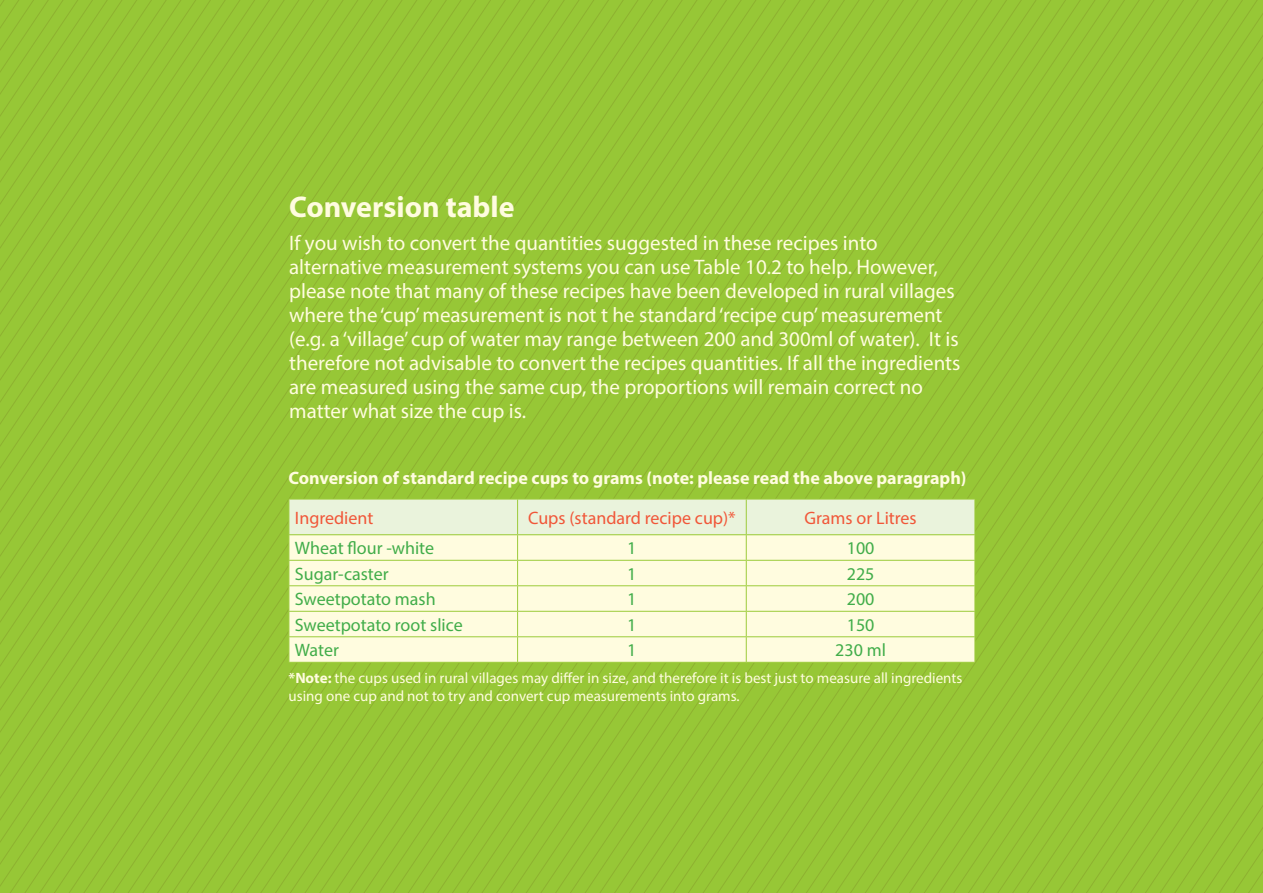
<style>
.page{position:relative;width:1263px;height:893px;background:#9ccb3b}
.page>*{position:absolute;margin:0;border:0;box-sizing:border-box;transform-origin:0 0}
.t1{font:700 30px "Myriad Pro";color:#fffcdf}
.t2{font:21px/24px "Myriad Pro";color:#fffcdf}
.t3{font:18px "Myriad Pro";color:#41ad49}
.t4{font:700 18px "Myriad Pro";color:#fffcdf}
.t5{font:18px "Myriad Pro";color:#f15638}
.t6{font:15px/18px "Myriad Pro";color:#fffcdf}
.s1{font-weight:700}
</style>
<div class="page">
<svg style="left:289px;top:499px;width:686px;height:163px"></svg>
<h1 class="t1" style="left:289px;top:187px;width:227px">Conversion table</h1>
<p class="t2" style="left:289px;top:230px;width:673px">If you wish to convert the quantities suggested in these recipes into alternative measurement systems you can use Table 10.2 to help. However, please note that many of these recipes have been developed in rural villages where the ‘cup’ measurement is not t he standard ‘recipe cup’ measurement (e.g. a ‘village’ cup of water may range between 200 and 300ml of water). It is therefore not advisable to convert the recipes quantities. If all the ingredients are measured using the same cup, the proportions will remain correct no matter what size the cup is.</p>
<p class="t4" style="left:289px;top:466px;width:679px">Conversion of standard recipe cups to grams (note: please read the above paragraph)</p>
<p class="t5" style="left:295px;top:506px;width:80px">Ingredient</p>
<p class="t5" style="left:528px;top:506px;width:209px">Cups (standard recipe cup)*</p>
<p class="t5" style="left:804px;top:506px;width:114px">Grams or Litres</p>
<p class="t3" style="left:295px;top:537px;width:141px">Wheat flour -white</p>
<p class="t3" style="left:627px;top:537px;width:11px">1</p>
<p class="t3" style="left:847px;top:537px;width:29px">100</p>
<p class="t3" style="left:295px;top:563px;width:95px">Sugar-caster</p>
<p class="t3" style="left:627px;top:563px;width:11px">1</p>
<p class="t3" style="left:847px;top:563px;width:29px">225</p>
<p class="t3" style="left:295px;top:588px;width:142px">Sweetpotato mash</p>
<p class="t3" style="left:627px;top:588px;width:11px">1</p>
<p class="t3" style="left:847px;top:588px;width:29px">200</p>
<p class="t3" style="left:295px;top:614px;width:169px">Sweetpotato root slice</p>
<p class="t3" style="left:627px;top:614px;width:11px">1</p>
<p class="t3" style="left:847px;top:614px;width:29px">150</p>
<p class="t3" style="left:295px;top:639px;width:45px">Water</p>
<p class="t3" style="left:627px;top:639px;width:11px">1</p>
<p class="t3" style="left:835px;top:639px;width:52px">230 ml</p>
<p class="t6" style="left:289px;top:669px;width:675px"><span class="s1">*Note:</span> the cups used in rural villages may differ in size, and therefore it is best just to measure all ingredients using one cup and not to try and convert cup measurements into grams.</p>
</div>
